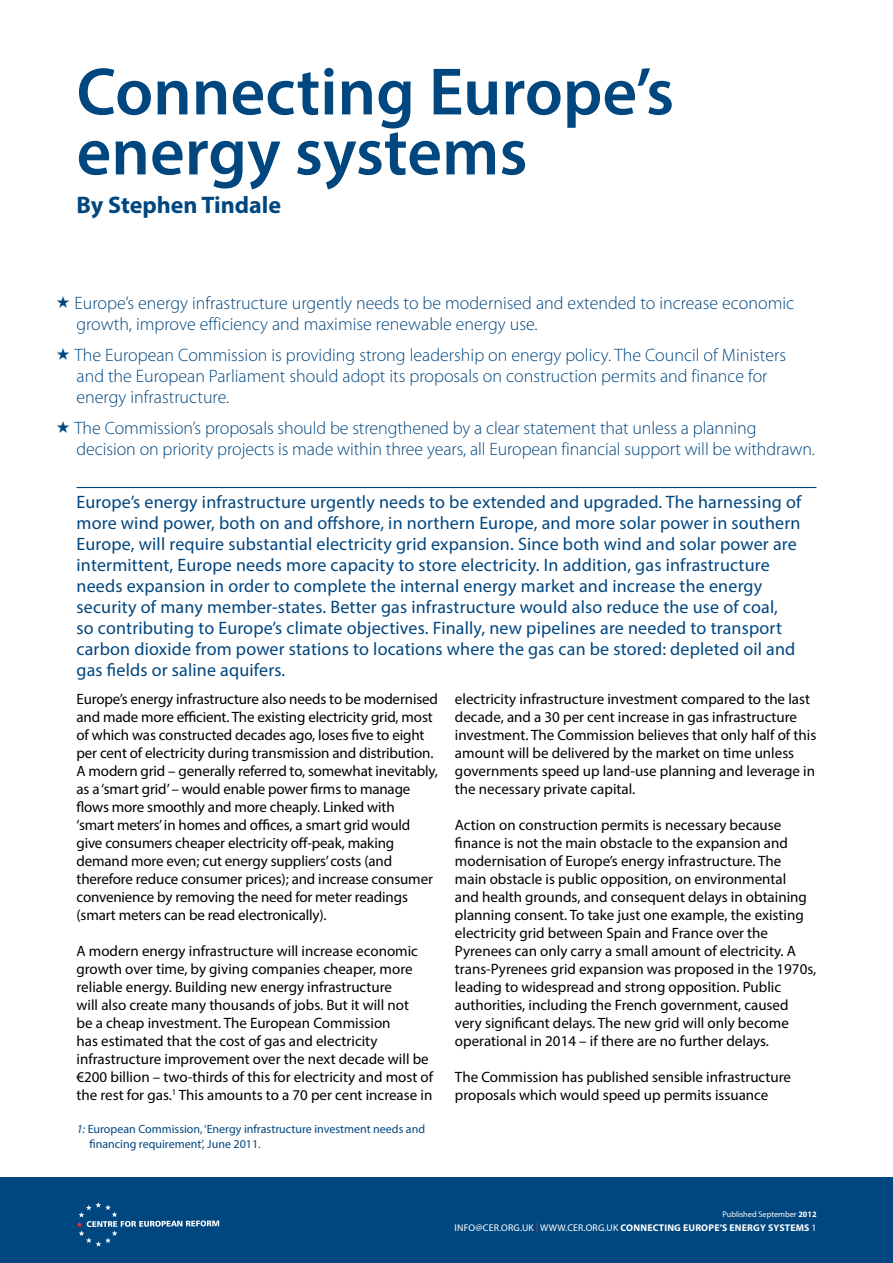
<style>
.page{position:relative;width:893px;height:1263px;background:#fff}
.page>*{position:absolute;margin:0;border:0;box-sizing:border-box;transform-origin:0 0}
.t1{font:600 67.5px/60px "Myriad Pro";color:#00467f}
.t2{font:700 24px "Myriad Pro";color:#00467f}
.t3{font:18px/21px "Myriad Pro";letter-spacing:.01em;color:#00467f}
.t4{font:300 18px/21px "Myriad Pro";color:#00467f}
.t5{font:15px/18px "Myriad Pro";color:#000}
.t6{font:12px/15px "Myriad Pro";color:#00467f}
.t7{font:700 9.75px "Myriad Pro";letter-spacing:.02em;color:#fff}
.t8{font:9.75px "Myriad Pro";letter-spacing:.02em;color:#fff}
.t9{font:8.25px "Myriad Pro";color:#fff}
.s1{font-style:italic}
.s2{font-weight:700}
.s3{color:#ee3124}
.s4{font-weight:400}
</style>
<div class="page">
<div style="left:0;top:1178px;width:893px;height:85px;background:#00467f"></div>
<svg style="left:77px;top:1202px;width:142px;height:45px"></svg>
<hr style="left:77px;top:487px;width:739px;height:1px;background:#00467f">
<h1 class="t1" style="left:77px;top:60px;width:599px">Connecting Europe’s energy systems</h1>
<h2 class="t2" style="left:77px;top:190px;width:206px">BY STEPHEN TINDALE</h2>
<p class="t4" style="left:75px;top:292px;width:721px">Europe’s energy infrastructure urgently needs to be modernised and extended to increase economic growth, improve efficiency and maximise renewable energy use.</p>
<p class="t4" style="left:75px;top:344px;width:713px">The European Commission is providing strong leadership on energy policy. The Council of Ministers and the European Parliament should adopt its proposals on construction permits and finance for energy infrastructure.</p>
<p class="t4" style="left:74px;top:417px;width:742px">The Commission’s proposals should be strengthened by a clear statement that unless a planning decision on priority projects is made within three years, all European financial support will be withdrawn.</p>
<p class="t3" style="left:77px;top:491px;width:727px">Europe’s energy infrastructure urgently needs to be extended and upgraded. The harnessing of more wind power, both on and offshore, in northern Europe, and more solar power in southern Europe, will require substantial electricity grid expansion. Since both wind and solar power are intermittent, Europe needs more capacity to store electricity. I n addition, gas infrastructure needs expansion in order to complete the internal energy market and increase the energy security of many member-states. Better gas infrastructure would also reduce the use of coal,<br>so contributing to Europe’s climate objectives. Finally, new pipelines are needed to transport carbon dioxide from power stations to locations where the gas can be stored: depleted oil and gas fields or saline aquifers.</p>
<p class="t5" style="left:77px;top:689px;width:363px">Europe’s energy infrastructure also needs to be modernised and made more efficient. The existing electricity grid, most of which was constructed decades ago, loses five to eight per cent of electricity during transmission and distribution.<br>A modern grid – generally referred to, somewhat inevitably, as a ‘smart grid’ – would enable power firms to manage flows more smoothly and more cheaply. Linked with<br>‘smart meters’ in homes and offices, a smart grid would give consumers cheaper electricity off-peak, making demand more even; cut energy suppliers’ costs (and therefore reduce consumer prices); and increase consumer convenience by removing the need for meter readings (smart meters can be read electronically).</p>
<p class="t5" style="left:77px;top:941px;width:359px">A modern energy infrastructure will increase economic growth over time, by giving companies cheaper, more reliable energy. Building new energy infrastructure<br>will also create many thousands of jobs. But it will not<br>be a cheap investment. The European Commission<br>has estimated that the cost of gas and electricity infrastructure improvement over the next decade will be €200 billion – two-thirds of this for electricity and most of the rest for gas.<sup>1</sup> This amounts to a 70 per cent increase in</p>
<p class="t5" style="left:455px;top:689px;width:363px">electricity infrastructure investment compared to the last decade, and a 30 per cent increase in gas infrastructure investment. The Commission believes that only half of this amount will be delivered by the market on time unless governments speed up land-use planning and leverage in the necessary private capital.</p>
<p class="t5" style="left:455px;top:815px;width:363px">Action on construction permits is necessary because finance is not the main obstacle to the expansion and modernisation of Europe’s energy infrastructure. The main obstacle is public opposition, on environmental<br>and health grounds, and consequent delays in obtaining planning consent. To take just one example, the existing electricity grid between Spain and France over the Pyrenees can only carry a small amount of electricity. A trans-Pyrenees grid expansion was proposed in the 1970s, leading to widespread and strong opposition. Public authorities, including the French government, caused very significant delays. The new grid will only become operational in 2014 – if there are no further delays.</p>
<p class="t5" style="left:455px;top:1067px;width:338px">The Commission has published sensible infrastructure proposals which would speed up permits issuance</p>
<p class="t6" style="left:89px;top:1121px;width:337px;text-indent:-13px"><span class="s1">1:</span> European Commission, ‘Energy infrastructure investment needs and financing requirement’, June 2011.</p>
<p class="t9" style="left:723px;top:1209px;width:95px">Published September <span class="s2">2012</span></p>
<p class="t8" style="left:455px;top:1221px;width:139px">info@cer.org.uk <span class="s3">|</span> WWW.CER.ORG</p>
<p class="t7" style="left:604px;top:1221px;width:214px"><span class="s4">.UK</span> CONNECTING EUROPE’S ENERGY SYSTEMS <span class="s4">1</span></p>
</div>
